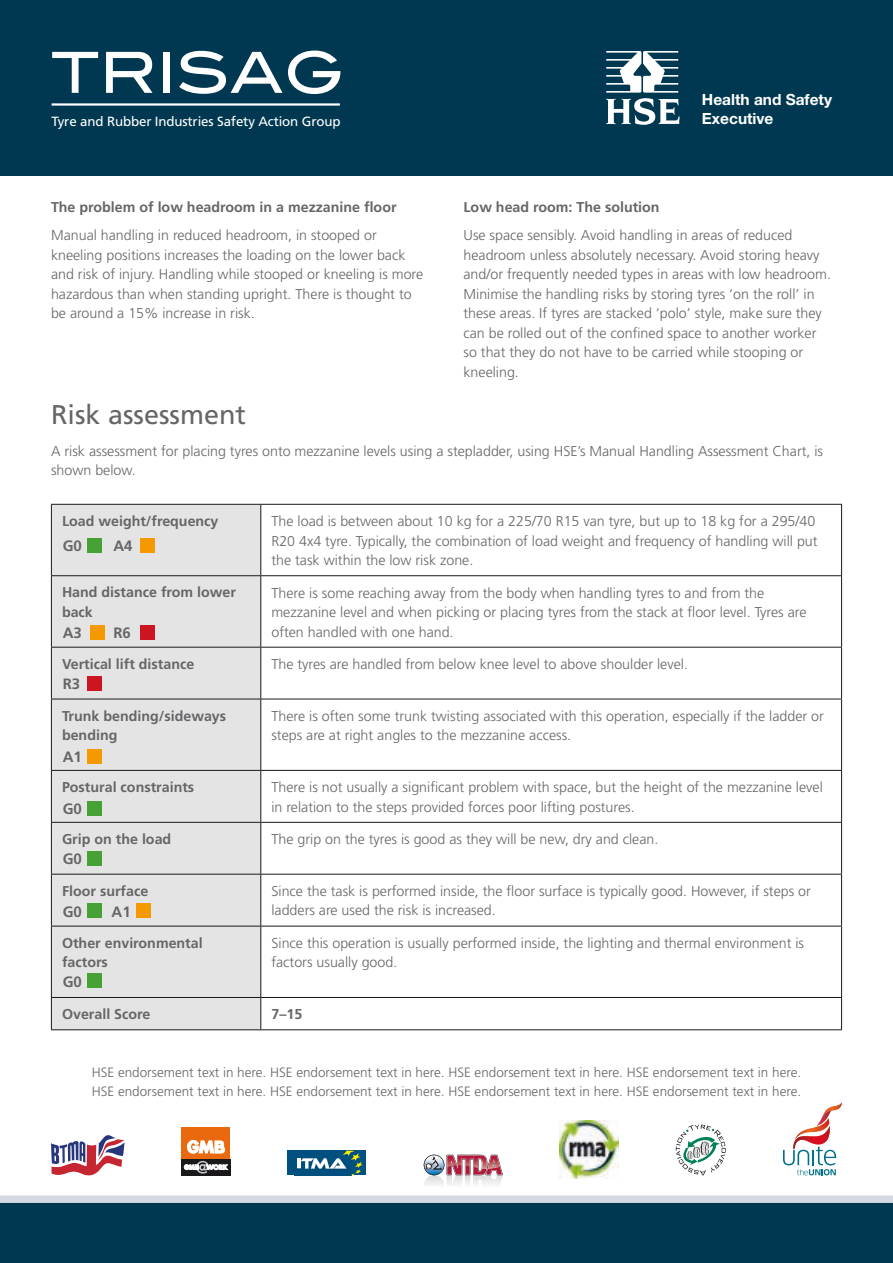
<style>
.page{position:relative;width:893px;height:1263px;background:#fff}
.page>*{position:absolute;margin:0;border:0;box-sizing:border-box;transform-origin:0 0}
.t1{font:56.55px "Blair Md ITCTT Medium";color:#fff}
.t2{font:27px "Frutiger";color:#656668}
.t3{font:700 15.45px "Helvetica Neue";color:#fff}
.t4{font:700 15px "Frutiger";color:#656668}
.t5{font:300 14.25px/19.5px "Frutiger";color:#656668}
.t6{font:700 14.25px/19.5px "Frutiger";color:#656668}
.t7{font:300 13.5px/19.5px "Frutiger";color:#656668}
.t8{font:13.35px "Frutiger";letter-spacing:-.01em;color:#fff}
</style>
<div class="page">
<svg style="left:51px;top:1135px;width:73px;height:40px"></svg>
<svg style="left:424px;top:1154px;width:79px;height:31px"></svg>
<div style="left:287px;top:1151px;width:79px;height:24px;background:#005180"></div>
<img style="left:294px;top:1175px;width:58px;height:1px">
<svg style="left:297px;top:1150px;width:66px;height:25px"></svg>
<svg style="left:676px;top:1125px;width:50px;height:50px"></svg>
<img style="left:560px;top:1121px;width:58px;height:57px">
<svg style="left:783px;top:1118px;width:54px;height:57px"></svg>
<img style="left:822px;top:1102px;width:20px;height:16px">
<div style="left:182px;top:1127px;width:48px;height:48px;background:#eb690e"></div>
<svg style="left:187px;top:1140px;width:38px;height:13px"></svg>
<div style="left:182px;top:1159px;width:48px;height:16px;background:#1b181c"></div>
<svg style="left:184px;top:1161px;width:44px;height:12px"></svg>
<div style="left:0;top:0;width:893px;height:176px;background:#003851"></div>
<div style="left:0;top:1199px;width:893px;height:64px;background:#003851"></div>
<div style="left:0;top:1195px;width:893px;height:8px;background:#d5d8e0"></div>
<hr style="left:52px;top:103px;width:288px;height:3px;background:#fff">
<svg style="left:606px;top:51px;width:74px;height:74px"></svg>
<div style="left:52px;top:505px;width:208px;height:524px;background:#e4e4e5"></div>
<hr style="left:51px;top:504px;width:210px;height:1px;background:#1b181c">
<hr style="left:51px;top:505px;width:1px;height:70px;background:#1b181c">
<hr style="left:261px;top:504px;width:581px;height:1px;background:#1b181c">
<hr style="left:260px;top:505px;width:1px;height:70px;background:#1b181c">
<hr style="left:841px;top:505px;width:1px;height:70px;background:#1b181c">
<hr style="left:51px;top:575px;width:210px;height:1px;background:#1b181c">
<hr style="left:51px;top:576px;width:1px;height:71px;background:#1b181c">
<hr style="left:261px;top:575px;width:581px;height:1px;background:#1b181c">
<hr style="left:260px;top:576px;width:1px;height:71px;background:#1b181c">
<hr style="left:841px;top:576px;width:1px;height:71px;background:#1b181c">
<hr style="left:51px;top:647px;width:210px;height:1px;background:#1b181c">
<hr style="left:51px;top:647px;width:1px;height:52px;background:#1b181c">
<hr style="left:261px;top:647px;width:581px;height:1px;background:#1b181c">
<hr style="left:260px;top:647px;width:1px;height:52px;background:#1b181c">
<hr style="left:841px;top:647px;width:1px;height:52px;background:#1b181c">
<hr style="left:51px;top:699px;width:210px;height:1px;background:#1b181c">
<hr style="left:51px;top:699px;width:1px;height:71px;background:#1b181c">
<hr style="left:261px;top:699px;width:581px;height:1px;background:#1b181c">
<hr style="left:260px;top:699px;width:1px;height:71px;background:#1b181c">
<hr style="left:841px;top:699px;width:1px;height:71px;background:#1b181c">
<hr style="left:51px;top:770px;width:210px;height:1px;background:#1b181c">
<hr style="left:51px;top:771px;width:1px;height:51px;background:#1b181c">
<hr style="left:261px;top:770px;width:581px;height:1px;background:#1b181c">
<hr style="left:260px;top:771px;width:1px;height:51px;background:#1b181c">
<hr style="left:841px;top:771px;width:1px;height:51px;background:#1b181c">
<hr style="left:51px;top:822px;width:210px;height:1px;background:#1b181c">
<hr style="left:51px;top:823px;width:1px;height:51px;background:#1b181c">
<hr style="left:261px;top:822px;width:581px;height:1px;background:#1b181c">
<hr style="left:260px;top:823px;width:1px;height:51px;background:#1b181c">
<hr style="left:841px;top:823px;width:1px;height:51px;background:#1b181c">
<hr style="left:51px;top:874px;width:210px;height:1px;background:#1b181c">
<hr style="left:51px;top:874px;width:1px;height:52px;background:#1b181c">
<hr style="left:261px;top:874px;width:581px;height:1px;background:#1b181c">
<hr style="left:260px;top:874px;width:1px;height:52px;background:#1b181c">
<hr style="left:841px;top:874px;width:1px;height:52px;background:#1b181c">
<hr style="left:51px;top:926px;width:210px;height:1px;background:#1b181c">
<hr style="left:51px;top:926px;width:1px;height:71px;background:#1b181c">
<hr style="left:261px;top:926px;width:581px;height:1px;background:#1b181c">
<hr style="left:260px;top:926px;width:1px;height:71px;background:#1b181c">
<hr style="left:841px;top:926px;width:1px;height:71px;background:#1b181c">
<hr style="left:51px;top:997px;width:210px;height:1px;background:#1b181c">
<hr style="left:51px;top:998px;width:1px;height:31px;background:#1b181c">
<hr style="left:261px;top:997px;width:581px;height:1px;background:#1b181c">
<hr style="left:260px;top:998px;width:1px;height:31px;background:#1b181c">
<hr style="left:841px;top:998px;width:1px;height:31px;background:#1b181c">
<hr style="left:51px;top:1029px;width:210px;height:1px;background:#1b181c">
<hr style="left:261px;top:1029px;width:581px;height:1px;background:#1b181c">
<div style="left:90px;top:625px;width:14px;height:14px;background:#f49a00"></div>
<div style="left:88px;top:538px;width:14px;height:14px;background:#46a235"></div>
<div style="left:140px;top:538px;width:14px;height:14px;background:#f49a00"></div>
<div style="left:140px;top:625px;width:14px;height:14px;background:#cd1421"></div>
<div style="left:88px;top:749px;width:14px;height:15px;background:#f49a00"></div>
<div style="left:88px;top:801px;width:14px;height:15px;background:#46a235"></div>
<div style="left:88px;top:851px;width:14px;height:15px;background:#46a235"></div>
<div style="left:88px;top:974px;width:14px;height:14px;background:#46a235"></div>
<div style="left:137px;top:904px;width:14px;height:14px;background:#f49a00"></div>
<div style="left:88px;top:904px;width:14px;height:14px;background:#46a235"></div>
<div style="left:88px;top:676px;width:14px;height:14px;background:#cd1421"></div>
<h1 class="t1" style="left:51px;top:26px;width:296px">TRISAG</h1>
<p class="t8" style="left:51px;top:114px;width:291px">Tyre and Rubber Industries Safety Action Group</p>
<p class="t3" style="left:702px;top:109px;width:73px">Executive</p>
<p class="t3" style="left:702px;top:90px;width:132px">Health and Safety</p>
<p class="t6" style="left:51px;top:198px;width:347px">The problem of low headroom in a mezzanine floor</p>
<p class="t5" style="left:51px;top:226px;width:374px">Manual handling in reduced headroom, in stooped or kneeling positions increases the loading on the lower back and risk of injury. Handling while stooped or kneeling is more hazardous than when standing upright. There is thought to be around a 15% increase in risk.</p>
<p class="t6" style="left:463px;top:197px;width:198px">Low head room: The solution</p>
<p class="t5" style="left:463px;top:226px;width:369px">Use space sensibly. Avoid handling in areas of reduced headroom unless absolutely necessary. Avoid storing heavy and/or frequently needed types in areas with low headroom.<br>Minimise the handling risks by storing tyres ‘on the roll’ in these areas. If tyres are stacked ‘polo’ style, make sure they can be rolled out of the confined space to another worker so that they do not have to be carried while stooping or kneeling.</p>
<h2 class="t2" style="left:51px;top:399px;width:197px">Risk assessment</h2>
<p class="t5" style="left:51px;top:441px;width:774px">A risk assessment for placing tyres onto mezzanine levels using a stepladder, using HSE’s Manual Handling Assessment Chart, is shown below.</p>
<p class="t6" style="left:62px;top:511px;width:158px">Load weight/frequency</p>
<p class="t5" style="left:271px;top:511px;width:548px">The load is between about 10 kg for a 225/70 R15 van tyre, but up to 18 kg for a 295/40<br>R20 4x4 tyre. Typically, the combination of load weight and frequency of handling will put the task within the low risk zone.</p>
<p class="t6" style="left:62px;top:583px;width:175px">Hand distance from lower back</p>
<p class="t5" style="left:271px;top:583px;width:536px">There is some reaching away from the body when handling tyres to and from the mezzanine level and when picking or placing tyres from the stack at floor level. Tyres are often handled with one hand.</p>
<p class="t6" style="left:62px;top:654px;width:134px">Vertical lift distance</p>
<p class="t5" style="left:271px;top:654px;width:418px">The tyres are handled from below knee level to above shoulder level.</p>
<p class="t6" style="left:62px;top:706px;width:166px">Trunk bending/sideways bending</p>
<p class="t5" style="left:271px;top:706px;width:554px">There is often some trunk twisting associated with this operation, especially if the ladder or steps are at right angles to the mezzanine access.</p>
<p class="t6" style="left:62px;top:777px;width:134px">Postural constraints</p>
<p class="t5" style="left:271px;top:777px;width:553px">There is not usually a significant problem with space, but the height of the mezzanine level in relation to the steps provided forces poor lifting postures.</p>
<p class="t6" style="left:62px;top:829px;width:111px">Grip on the load</p>
<p class="t5" style="left:271px;top:829px;width:388px">The grip on the tyres is good as they will be new, dry and clean.</p>
<p class="t6" style="left:62px;top:881px;width:88px">Floor surface</p>
<p class="t5" style="left:271px;top:881px;width:541px">Since the task is performed inside, the floor surface is typically good. However, if steps or ladders are used the risk is increased.</p>
<p class="t6" style="left:62px;top:933px;width:142px">Other environmental factors</p>
<p class="t5" style="left:271px;top:933px;width:534px">Since this operation is usually performed inside, the lighting and thermal environment is factors usually good.</p>
<p class="t6" style="left:62px;top:1004px;width:90px">Overall Score</p>
<p class="t6" style="left:271px;top:1004px;width:32px">7–15</p>
<p class="t4" style="left:63px;top:537px;width:21px">G0</p>
<p class="t4" style="left:113px;top:537px;width:21px">A4</p>
<p class="t4" style="left:113px;top:624px;width:19px">R6</p>
<p class="t4" style="left:63px;top:624px;width:21px">A3</p>
<p class="t4" style="left:63px;top:675px;width:19px">R3</p>
<p class="t4" style="left:63px;top:748px;width:21px">A1</p>
<p class="t4" style="left:63px;top:800px;width:21px">G0</p>
<p class="t4" style="left:63px;top:850px;width:21px">G0</p>
<p class="t4" style="left:63px;top:902px;width:21px">G0</p>
<p class="t4" style="left:112px;top:902px;width:21px">A1</p>
<p class="t4" style="left:63px;top:973px;width:21px">G0</p>
<p class="t7" style="left:92px;top:1062px;width:711px">HSE endorsement text in here. HSE endorsement text in here. HSE endorsement text in here. HSE endorsement text in here.<br>HSE endorsement text in here. HSE endorsement text in here. HSE endorsement text in here. HSE endorsement text in here.</p>
</div>
